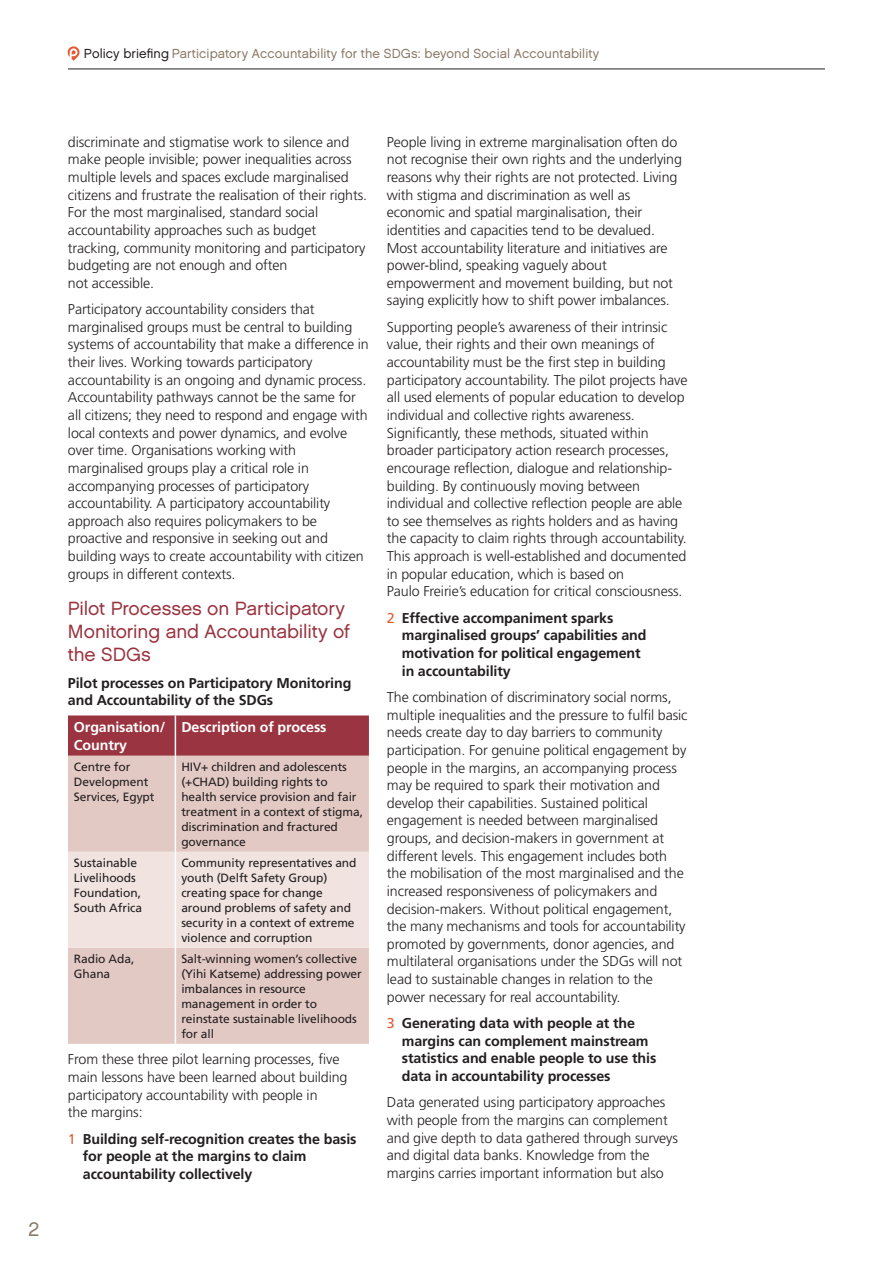
<style>
.page{position:relative;width:893px;height:1263px;background:#fff}
.page>*{position:absolute;margin:0;border:0;box-sizing:border-box;transform-origin:0 0}
.P_page_number{font:19.5px "Chalet London Nineteen Sixty";color:#8a7966}
.P_PB_sub{font:19.2px/23.2px "Chalet London Nineteen Sixty";letter-spacing:-.005em;color:#9a3440}
.P_body_9_5{font:300 14.25px/17.7px "Frutiger LT Std";letter-spacing:-.01em;color:#231f20}
.P_head_4{font:700 14.25px/17.7px "Frutiger LT Std";letter-spacing:-.01em;color:#231f20}
.P_tabular_wo_head{font:700 14.25px/17.7px "Frutiger LT Std";letter-spacing:-.01em;color:#fff}
.P_running_head{font:13.2px "Chalet London Nineteen Sixty";letter-spacing:.005em;color:#8a7966}
.P_body_tabular_8pt{font:12px/15px "Frutiger LT Std";letter-spacing:-.01em;color:#231f20}
.s1{color:#231f20}
.s2{font-weight:400;color:#e65831}
</style>
<div class="page">
<svg style="left:67px;top:46px;width:13px;height:15px"></svg>
<hr style="left:68px;top:69px;width:757px;height:1px;background:#231f20">
<div style="left:68px;top:715px;width:301px;height:41px;background:#9a3440"></div>
<div style="left:68px;top:756px;width:301px;height:288px;background:#e3c9c4"></div>
<div style="left:68px;top:852px;width:301px;height:96px;background:#f0e3e0"></div>
<hr style="left:175px;top:715px;width:1px;height:41px;background:#fff">
<hr style="left:175px;top:756px;width:1px;height:96px;background:#fff">
<hr style="left:175px;top:852px;width:1px;height:96px;background:#fff">
<hr style="left:175px;top:948px;width:1px;height:96px;background:#fff">
<p class="P_running_head" style="left:84px;top:45px;width:517px"><span class="s1">Policy briefing</span> Participatory Accountability for the SDGs: beyond Social Accountability</p>
<p class="P_page_number" style="left:29px;top:1217px;width:12px">2</p>
<p class="P_body_9_5" style="left:68px;top:133px;width:301px">discriminate and stigmatise work to silence and make people invisible; power inequalities across multiple levels and spaces exclude marginalised citizens and frustrate the realisation of their rights.<br>For the most marginalised, standard social accountability approaches such as budget tracking, community monitoring and participatory budgeting are not enough and often<br>not accessible.</p>
<p class="P_body_9_5" style="left:68px;top:301px;width:302px">Participatory accountability considers that marginalised groups must be central to building systems of accountability that make a difference in their lives. Working towards participatory accountability is an ongoing and dynamic process.<br>Accountability pathways cannot be the same for all citizens; they need to respond and engage with local contexts and power dynamics, and evolve over time. Organisations working with marginalised groups play a critical role in accompanying processes of participatory accountability. A participatory accountability approach also requires policymakers to be proactive and responsive in seeking out and building ways to create accountability with citizen groups in different contexts.</p>
<p class="P_PB_sub" style="left:68px;top:596px;width:284px">Pilot Processes on Participatory<br>Monitoring and Accountability of the SDGs</p>
<p class="P_head_4" style="left:68px;top:674px;width:285px">Pilot processes on Participatory Monitoring and Accountability of the SDGs</p>
<p class="P_tabular_wo_head" style="left:74px;top:718px;width:93px">Organisation/<br>Country</p>
<p class="P_tabular_wo_head" style="left:181px;top:718px;width:147px">Description of process</p>
<p class="P_body_tabular_8pt" style="left:74px;top:759px;width:82px">Centre for<br>Development<br>Services, Egypt</p>
<p class="P_body_tabular_8pt" style="left:181px;top:759px;width:183px">HIV+ children and adolescents (+CHAD) building rights to health service provision and fair treatment in a context of stigma, discrimination and fractured governance</p>
<p class="P_body_tabular_8pt" style="left:74px;top:855px;width:70px">Sustainable<br>Livelihoods<br>Foundation,<br>South Africa</p>
<p class="P_body_tabular_8pt" style="left:181px;top:855px;width:177px">Community representatives and youth (Delft Safety Group) creating space for change around problems of safety and security in a context of extreme violence and corruption</p>
<p class="P_body_tabular_8pt" style="left:74px;top:951px;width:62px">Radio Ada,<br>Ghana</p>
<p class="P_body_tabular_8pt" style="left:181px;top:951px;width:182px">Salt-winning women’s collective (Yihi Katseme) addressing power imbalances in resource management in order to reinstate sustainable livelihoods for all</p>
<p class="P_body_9_5" style="left:68px;top:1051px;width:281px">From these three pilot learning processes, five main lessons have been learned about building participatory accountability with people in<br>the margins:</p>
<p class="P_head_4" style="left:83px;top:1130px;width:275px;text-indent:-15px"><span class="s2">1</span> Building self-recognition creates the basis for people at the margins to claim accountability collectively</p>
<p class="P_body_9_5" style="left:387px;top:133px;width:297px">People living in extreme marginalisation often do not recognise their own rights and the underlying reasons why their rights are not protected. Living with stigma and discrimination as well as economic and spatial marginalisation, their identities and capacities tend to be devalued.<br>Most accountability literature and initiatives are power-blind, speaking vaguely about empowerment and movement building, but not saying explicitly how to shift power imbalances.</p>
<p class="P_body_9_5" style="left:387px;top:318px;width:302px">Supporting people’s awareness of their intrinsic value, their rights and their own meanings of accountability must be the first step in building participatory accountability. The pilot projects have all used elements of popular education to develop individual and collective rights awareness.<br>Significantly, these methods, situated within broader participatory action research processes, encourage reflection, dialogue and relationship&shy;building. By continuously moving between individual and collective reflection people are able to see themselves as rights holders and as having the capacity to claim rights through accountability.<br>This approach is well-established and documented in popular education, which is based on<br>Paulo Freirie’s education for critical consciousness.</p>
<p class="P_head_4" style="left:402px;top:609px;width:246px;text-indent:-15px"><span class="s2">2</span> Effective accompaniment sparks marginalised groups’ capabilities and motivation for political engagement in accountability</p>
<p class="P_body_9_5" style="left:387px;top:688px;width:302px">The combination of discriminatory social norms, multiple inequalities and the pressure to fulfil basic needs create day to day barriers to community participation. For genuine political engagement by people in the margins, an accompanying process may be required to spark their motivation and develop their capabilities. Sustained political engagement is needed between marginalised groups, and decision-makers in government at different levels. This engagement includes both the mobilisation of the most marginalised and the increased responsiveness of policymakers and decision-makers. Without political engagement, the many mechanisms and tools for accountability promoted by governments, donor agencies, and multilateral organisations under the SDGs will not lead to sustainable changes in relation to the power necessary for real accountability.</p>
<p class="P_head_4" style="left:402px;top:1014px;width:256px;text-indent:-15px"><span class="s2">3</span> Generating data with people at the margins can complement mainstream statistics and enable people to use this data in accountability processes</p>
<p class="P_body_9_5" style="left:387px;top:1094px;width:293px">Data generated using participatory approaches with people from the margins can complement and give depth to data gathered through surveys and digital data banks. Knowledge from the margins carries important information but also</p>
</div>
